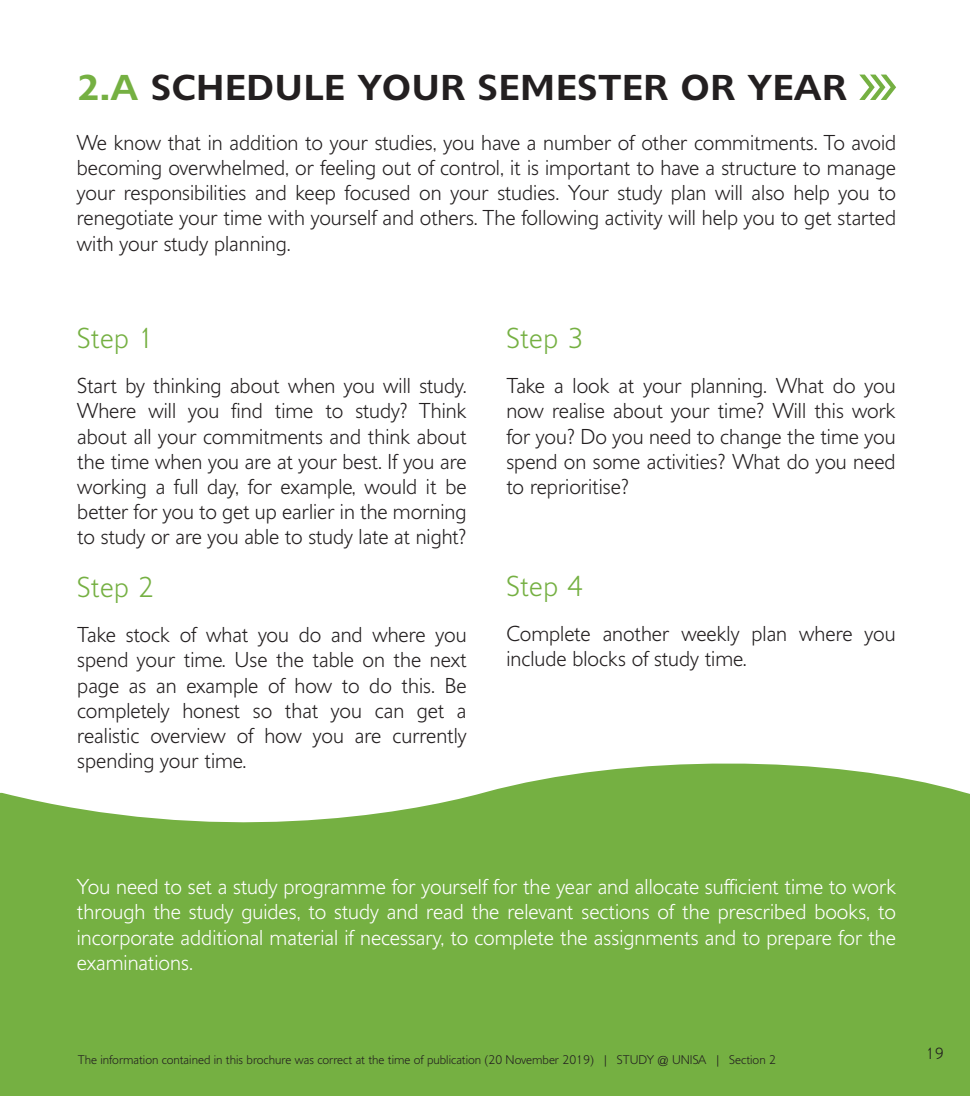
<style>
.page{position:relative;width:970px;height:1096px;background:#fff}
.page>*{position:absolute;margin:0;border:0;box-sizing:border-box;transform-origin:0 0}
.Main_headings{font:600 35px "Delargo DT";letter-spacing:.025em;color:#231f20}
.Paragraph_headings{font:300 28px "Delargo DT";letter-spacing:.01em;color:#75b042}
.text{font:300 21px/25.2px "Delargo DT";color:#231f20;text-align:justify}
.text-2{font:300 21px/25.2px "Delargo DT";color:#fff;text-align:justify}
.text-3{font:300 15.75px "Delargo DT";color:#231f20}
.footnote{font:300 12.25px "Delargo DT";color:#231f20}
.s1{color:#75b042}
</style>
<div class="page">
<svg style="left:0;top:763px;width:969px;height:332px;fill:#75b042"></svg>
<svg style="left:859px;top:75px;width:36px;height:25px"></svg>
<svg style="left:0;top:1090px;width:3px;height:6px"></svg>
<p class="Main_headings" style="left:77px;top:66px;width:770px"><span class="s1">2.A</span> SCHEDULE YOUR SEMESTER OR YEAR</p>
<p class="text" style="left:77px;top:129px;width:820px">We know that in addition to your studies, you have a number of other commitments. To avoid becoming overwhelmed, or feeling out of control, it is important to have a structure to manage your responsibilities and keep focused on your studies. Your study plan will also help you to renegotiate your time with yourself and others. The following activity will help you to get started with your study planning.</p>
<p class="Paragraph_headings" style="left:77px;top:321px;width:78px">Step 1</p>
<p class="text" style="left:77px;top:372px;width:390px">Start by thinking about when you will study.<br>Where will you find time to study? Think about all your commitments and think about the time when you are at your best. If you are working a full day, for example, would it be better for you to get up earlier in the morning to study or are you able to study late at night?</p>
<p class="Paragraph_headings" style="left:77px;top:569px;width:78px">Step 2</p>
<p class="text" style="left:77px;top:621px;width:390px">Take stock of what you do and where you spend your time. Use the table on the next page as an example of how to do this. Be completely honest so that you can get a realistic overview of how you are currently spending your time.</p>
<p class="Paragraph_headings" style="left:506px;top:321px;width:78px">Step 3</p>
<p class="text" style="left:506px;top:372px;width:391px">Take a look at your planning. What do you now realise about your time? Will this work for you? Do you need to change the time you spend on some activities? What do you need to reprioritise?</p>
<p class="Paragraph_headings" style="left:506px;top:568px;width:78px">Step 4</p>
<p class="text" style="left:506px;top:620px;width:390px">Complete another weekly plan where you include blocks of study time.</p>
<p class="text-2" style="left:77px;top:873px;width:820px">You need to set a study programme for yourself for the year and allocate sufficient time to work through the study guides, to study and read the relevant sections of the prescribed books, to incorporate additional material if necessary, to complete the assignments and to prepare for the examinations.</p>
<p class="footnote" style="left:78px;top:1051px;width:699px">The information contained in this brochure was correct at the time of publication (20 November 2019) | STUDY @ UNISA | Section 2</p>
<p class="text-3" style="left:925px;top:1043px;width:19px">19</p>
</div>
